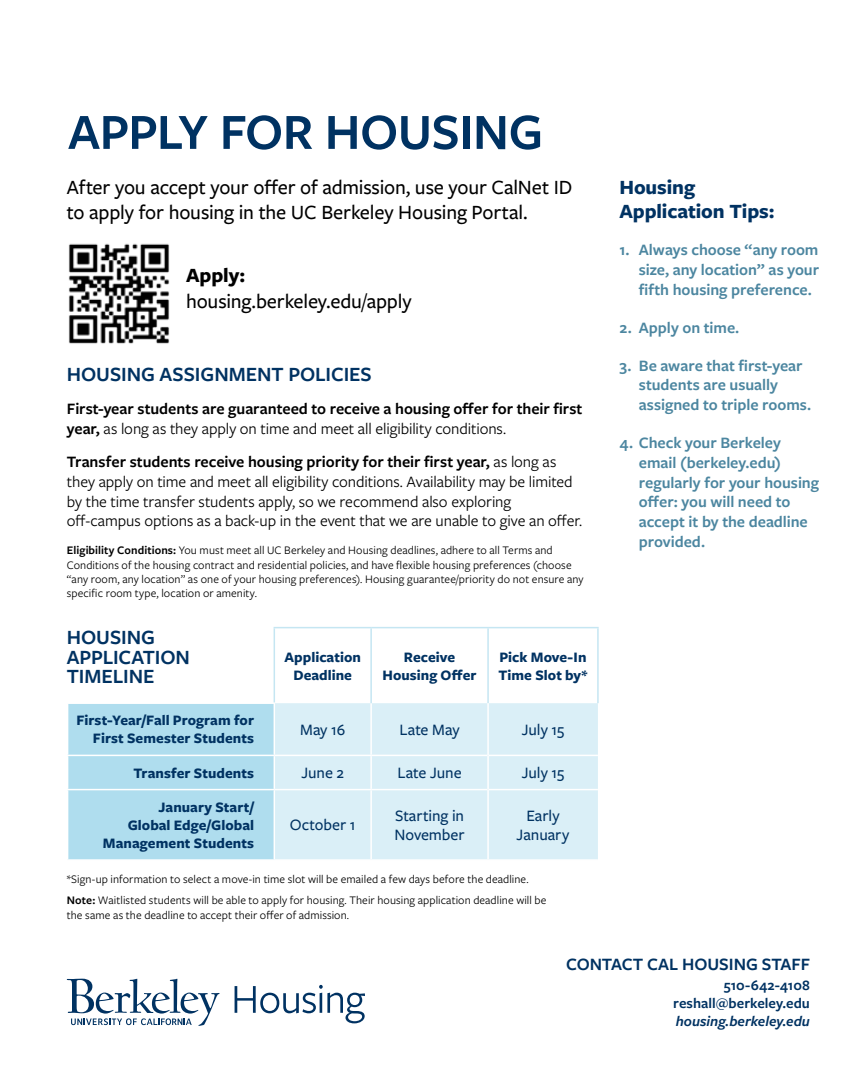
<style>
.page{position:relative;width:864px;height:1080px;background:#fff}
.page>*{position:absolute;margin:0;border:0;box-sizing:border-box;transform-origin:0 0}
.t1{font:600 52.5px "Freight Sans Pro";letter-spacing:-.01em;color:#003262}
.t2{font:500 21px/25.2px "Freight Sans Pro";letter-spacing:-.01em;color:#000}
.t3{font:600 21px/19.5px "Freight Sans Pro";letter-spacing:-.005em;color:#003262}
.t4{font:700 21px/24px "Freight Sans Pro";letter-spacing:-.005em;color:#003262}
.t5{font:700 21px "Freight Sans Pro";letter-spacing:-.005em;color:#000}
.t6{font:600 18px "Freight Sans Pro";letter-spacing:-.005em;color:#003262}
.t7{font:16.5px/19.8px "Freight Sans Pro";letter-spacing:-.005em;color:#000}
.t8{font:600 16.5px/19.8px "Freight Sans Pro";letter-spacing:-.005em;color:#4c86a0}
.t9{font:600 16.5px/19.8px "Freight Sans Pro";color:#000}
.t10{font:500 16.5px/19.8px "Freight Sans Pro";letter-spacing:-.005em;color:#003262}
.t11{font:700 15px/18px "Freight Sans Pro";letter-spacing:.005em;color:#003262;text-align:center}
.t12{font:600 15px/18px "Freight Sans Pro";letter-spacing:.005em;color:#003262;text-align:right}
.t13{font:italic 600 15px "Freight Sans Pro";color:#003262}
.t14{font:12px/14.4px "Freight Sans Pro";letter-spacing:.005em;color:#000}
.s1{font-weight:400}
.s2{font-weight:600}
</style>
<div class="page">
<svg style="left:235px;top:985px;width:130px;height:38px"></svg>
<svg style="left:67px;top:979px;width:153px;height:47px"></svg>
<svg style="left:68px;top:628px;width:529px;height:231px"></svg>
<div style="left:275px;top:703px;width:323px;height:156px;background:#daeff7"></div>
<hr style="left:67px;top:702px;width:208px;height:2px;background:#fff">
<hr style="left:274px;top:704px;width:1px;height:51px;background:#fff">
<hr style="left:370px;top:703px;width:2px;height:52px;background:#fff">
<hr style="left:67px;top:755px;width:207px;height:1px;background:#fff">
<hr style="left:274px;top:755px;width:97px;height:1px;background:#fff">
<hr style="left:274px;top:756px;width:1px;height:33px;background:#fff">
<hr style="left:371px;top:755px;width:116px;height:1px;background:#fff">
<hr style="left:370px;top:756px;width:2px;height:33px;background:#fff">
<hr style="left:489px;top:755px;width:109px;height:1px;background:#fff">
<hr style="left:67px;top:789px;width:207px;height:1px;background:#fff">
<hr style="left:274px;top:789px;width:97px;height:1px;background:#fff">
<hr style="left:274px;top:790px;width:1px;height:69px;background:#fff">
<hr style="left:371px;top:789px;width:116px;height:1px;background:#fff">
<hr style="left:370px;top:790px;width:2px;height:69px;background:#fff">
<hr style="left:489px;top:789px;width:109px;height:1px;background:#fff">
<hr style="left:274px;top:628px;width:1px;height:74px;background:#c5e6f2">
<hr style="left:370px;top:628px;width:2px;height:75px;background:#c5e6f2">
<hr style="left:487px;top:628px;width:2px;height:75px;background:#c5e6f2">
<hr style="left:597px;top:628px;width:2px;height:75px;background:#c5e6f2">
<hr style="left:487px;top:703px;width:2px;height:52px;background:#fff">
<hr style="left:487px;top:755px;width:2px;height:35px;background:#fff">
<hr style="left:487px;top:790px;width:2px;height:69px;background:#fff">
<hr style="left:274px;top:627px;width:97px;height:1px;background:#c5e6f2">
<hr style="left:371px;top:627px;width:117px;height:1px;background:#c5e6f2">
<hr style="left:488px;top:627px;width:111px;height:1px;background:#c5e6f2">
<img style="left:68px;top:243px;width:102px;height:101px">
<h1 class="t1" style="left:68px;top:96px;width:477px">APPLY FOR HOUSING</h1>
<h2 class="t2" style="left:67px;top:174px;width:507px">After you accept your offer of admission, use your CalNet ID to apply for housing in the UC Berkeley Housing Portal.</h2>
<h2 class="t5" style="left:186px;top:260px;width:61px">Apply:</h2>
<h2 class="t2" style="left:186px;top:288px;width:227px">housing.berkeley.edu/apply</h2>
<h2 class="t3" style="left:67px;top:363px;width:306px">HOUSING ASSIGNMENT POLICIES</h2>
<h3 class="t9" style="left:67px;top:398px;width:517px">First-year students are guaranteed to receive a housing offer for their first year, <span class="s1">as long as they apply on time and meet all eligibility conditions.</span></h3>
<p class="t7" style="left:67px;top:451px;width:517px"><span class="s2">Transfer students receive housing priority for their first year,</span> as long as they apply on time and meet all eligibility conditions. Availability may be limited by the time transfer students apply, so we recommend also exploring off-campus options as a back-up in the event that we are unable to give an offer.</p>
<p class="t14" style="left:67px;top:543px;width:518px"><span class="s2">Eligibility Conditions:</span> You must meet all UC Berkeley and Housing deadlines, adhere to all Terms and Conditions of the housing contract and residential policies, and have flexible housing preferences (choose “any room, any location” as one of your housing preferences). Housing guarantee/priority do not ensure any specific room type, location or amenity.</p>
<h2 class="t3" style="left:67px;top:627px;width:125px">HOUSING<br>APPLICATION<br>TIMELINE</h2>
<p class="t11" style="left:285px;top:647px;width:78px">Application<br>Deadline</p>
<p class="t11" style="left:383px;top:647px;width:96px">Receive<br>Housing Offer</p>
<p class="t11" style="left:499px;top:647px;width:90px;text-align:left">Pick Move-In<br>Time Slot by*</p>
<p class="t11" style="left:76px;top:711px;width:179px;text-align:right">First-Year/Fall Program for<br>First Semester Students</p>
<h3 class="t10" style="left:300px;top:719px;width:47px">May 16</h3>
<h3 class="t10" style="left:400px;top:719px;width:62px">Late May</h3>
<h3 class="t10" style="left:522px;top:719px;width:44px">July 15</h3>
<p class="t11" style="left:134px;top:763px;width:122px">Transfer Students</p>
<h3 class="t10" style="left:301px;top:762px;width:44px">June 2</h3>
<h3 class="t10" style="left:398px;top:762px;width:66px">Late June</h3>
<h3 class="t10" style="left:522px;top:762px;width:44px">July 15</h3>
<p class="t11" style="left:103px;top:797px;width:153px;text-align:right">January Start/<br>Global Edge/Global<br>Management Students</p>
<h3 class="t10" style="left:290px;top:815px;width:67px">October 1</h3>
<h3 class="t10" style="left:394px;top:805px;width:72px">Starting in<br>November</h3>
<h3 class="t10" style="left:517px;top:805px;width:54px;text-align:center">Early<br>January</h3>
<p class="t14" style="left:67px;top:868px;width:481px;line-height:21.1px">*Sign-up information to select a move-in time slot will be emailed a few days before the deadline.<br><span class="s2">Note:</span> Waitlisted students will be able to apply for housing. Their housing application deadline will be</p>
<p class="t14" style="left:67px;top:907px;width:284px">the same as the deadline to accept their offer of admission.</p>
<h2 class="t4" style="left:619px;top:174px;width:157px">Housing<br>Application Tips:</h2>
<h3 class="t8" style="left:639px;top:240px;width:182px;text-align:justify;text-indent:-20px">1. Always choose “any room size, any location” as your fifth housing preference.</h3>
<h3 class="t8" style="left:619px;top:317px;width:121px">2. Apply on time.</h3>
<h3 class="t8" style="left:639px;top:355px;width:174px;text-indent:-20px">3. Be aware that first-year students are usually assigned to triple rooms.</h3>
<h3 class="t8" style="left:639px;top:432px;width:182px;text-indent:-20px">4. Check your Berkeley email (berkeley.edu) regularly for your housing offer: you will need to accept it by the deadline provided.</h3>
<h3 class="t6" style="left:566px;top:952px;width:245px">CONTACT CAL HOUSING STAFF</h3>
<p class="t12" style="left:673px;top:976px;width:138px">510-642-4108 reshall@berkeley.edu</p>
<p class="t13" style="left:676px;top:1011px;width:136px">housing.berkeley.edu</p>
</div>
